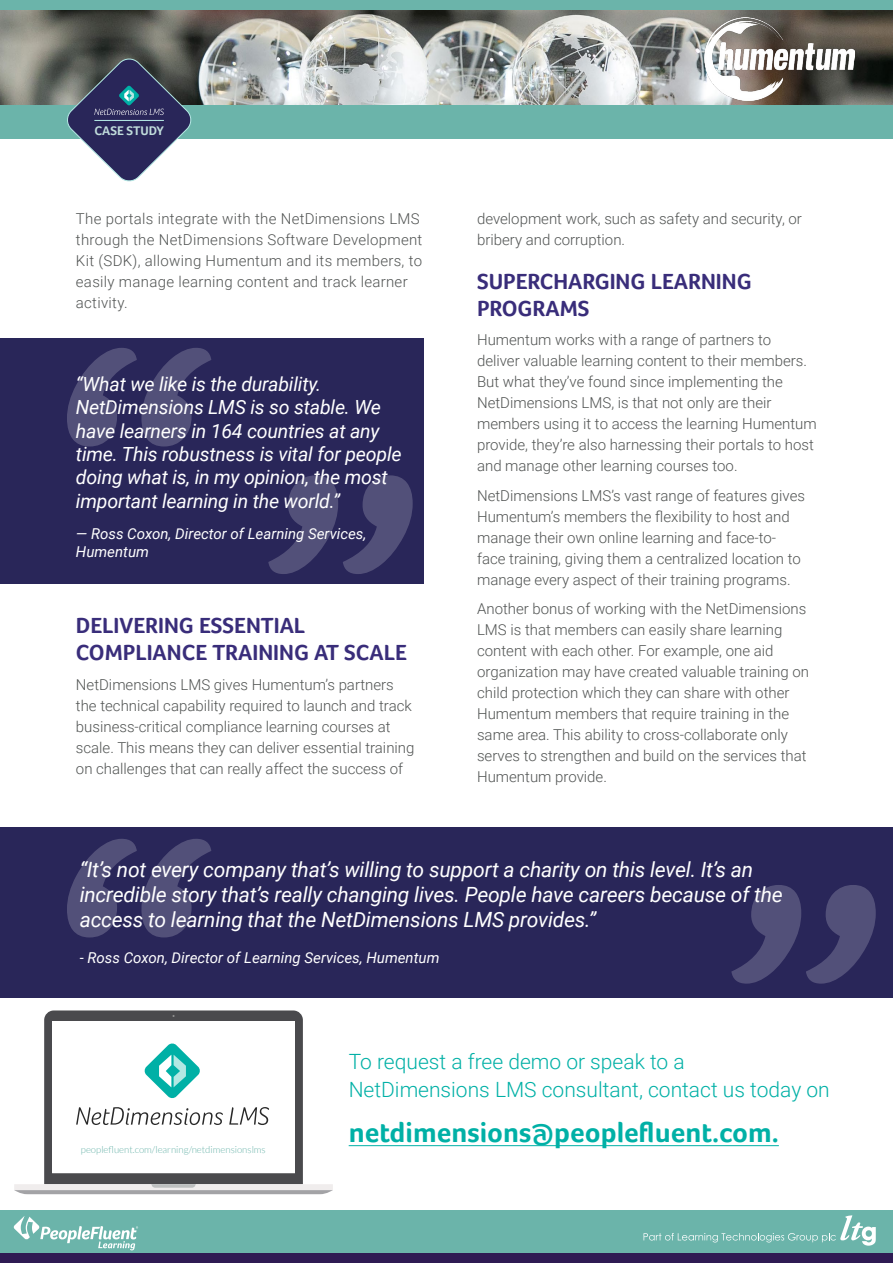
<style>
.page{position:relative;width:893px;height:1263px;background:#fff}
.page>*{position:absolute;margin:0;border:0;box-sizing:border-box;transform-origin:0 0}
.t1{font:700 28.5px "Foco";color:#00b0a6}
.t2{font:700 22.5px/27px "Foco";color:#392d7a}
.t3{font:italic 21px/25.2px "Roboto";letter-spacing:-.01em;color:#fff}
.t4{font:300 21px/28.5px "Roboto";color:#00b0a6}
.t5{font:italic 19.5px/23.4px "Roboto";letter-spacing:-.01em;color:#fff}
.t6{font:300 15px/21px "Roboto";color:#515453}
.t7{font:300 15px/21px "Roboto";letter-spacing:.02em;color:#515453}
.t8{font:italic 15px/18px "Roboto";color:#fff}
.t9{font:700 12.9px "Foco";color:#c0dcdb}
.t10{font:300 9.6px "Lato";color:#6bb4aa}
</style>
<div class="page">
<div style="left:0;top:338px;width:423px;height:245px;background:#292659"></div>
<img style="left:0;top:10px;width:893px;height:95px">
<div style="left:0;top:105px;width:893px;height:34px;background:#6bb4aa"></div>
<div style="left:0;top:1252px;width:893px;height:11px;background:#2f1b53"></div>
<div style="left:0;top:1210px;width:893px;height:42px;background:#6bb4aa"></div>
<div style="left:0;top:0;width:893px;height:10px;background:#6bb4aa"></div>
<svg style="left:66px;top:56px;width:127px;height:126px"></svg>
<hr style="left:94px;top:120px;width:70px;height:1px;background:#b3e8e3">
<img style="left:704px;top:17px;width:150px;height:83px">
<svg style="left:67px;top:348px;width:144px;height:98px"></svg>
<svg style="left:268px;top:475px;width:145px;height:99px"></svg>
<div style="left:0;top:827px;width:893px;height:171px;background:#292659"></div>
<svg style="left:67px;top:839px;width:144px;height:98px"></svg>
<svg style="left:731px;top:885px;width:145px;height:99px"></svg>
<svg style="left:14px;top:1010px;width:319px;height:184px"></svg>
<hr style="left:349px;top:1145px;width:430px;height:1px;background:#00b0a6">
<svg style="left:643px;top:1215px;width:233px;height:31px"></svg>
<svg style="left:14px;top:1216px;width:124px;height:34px"></svg>
<p class="t9" style="left:94px;top:123px;width:71px">CASE STUDY</p>
<p class="t7" style="left:76px;top:207px;width:348px">The portals integrate with the NetDimensions LMS through the NetDimensions Software Development Kit (SDK), allowing Humentum and its members, to easily manage learning content and track learner activity.</p>
<h3 class="t5" style="left:76px;top:371px;width:327px">“What we like is the durability.<br>NetDimensions LMS is so stable. We have learners in 164 countries at any time. This robustness is vital for people doing what is, in my opinion, the most important learning in the world.”</h3>
<p class="t8" style="left:76px;top:524px;width:292px">— Ross Coxon, Director of Learning Services,<br>Humentum</p>
<h2 class="t2" style="left:76px;top:612px;width:332px">DELIVERING ESSENTIAL<br>COMPLIANCE TRAINING AT SCALE</h2>
<p class="t6" style="left:76px;top:673px;width:340px">NetDimensions LMS gives Humentum’s partners the technical capability required to launch and track business-critical compliance learning courses at scale. This means they can deliver essential training on challenges that can really affect the success of</p>
<p class="t6" style="left:477px;top:207px;width:326px">development work, such as safety and security, or bribery and corruption.</p>
<h2 class="t2" style="left:477px;top:267px;width:276px">SUPERCHARGING LEARNING<br>PROGRAMS</h2>
<p class="t6" style="left:477px;top:329px;width:341px">Humentum works with a range of partners to deliver valuable learning content to their members.<br>But what they’ve found since implementing the NetDimensions LMS, is that not only are their members using it to access the learning Humentum provide, they’re also harnessing their portals to host and manage other learning courses too.</p>
<p class="t6" style="left:477px;top:484px;width:330px">NetDimensions LMS’s vast range of features gives Humentum’s members the flexibility to host and manage their own online learning and face-to&shy;face training, giving them a centralized location to manage every aspect of their training programs.</p>
<p class="t6" style="left:477px;top:598px;width:333px">Another bonus of working with the NetDimensions LMS is that members can easily share learning content with each other. For example, one aid organization may have created valuable training on child protection which they can share with other Humentum members that require training in the same area. This ability to cross-collaborate only serves to strengthen and build on the services that Humentum provide.</p>
<h3 class="t3" style="left:80px;top:856px;width:705px">“It’s not every company that’s willing to support a charity on this level. It’s an incredible story that’s really changing lives. People have careers because of the access to learning that the NetDimensions LMS provides.”</h3>
<p class="t8" style="left:80px;top:948px;width:361px">- Ross Coxon, Director of Learning Services, Humentum</p>
<p class="t10" style="left:81px;top:1144px;width:186px">peoplefluent.com/learning/netdimensionslms</p>
<h3 class="t4" style="left:349px;top:1046px;width:482px">To request a free demo or speak to a<br>NetDimensions LMS consultant, contact us today on</h3>
<h1 class="t1" style="left:349px;top:1116px;width:432px">netdimensions@peoplefluent.com.</h1>
</div>
